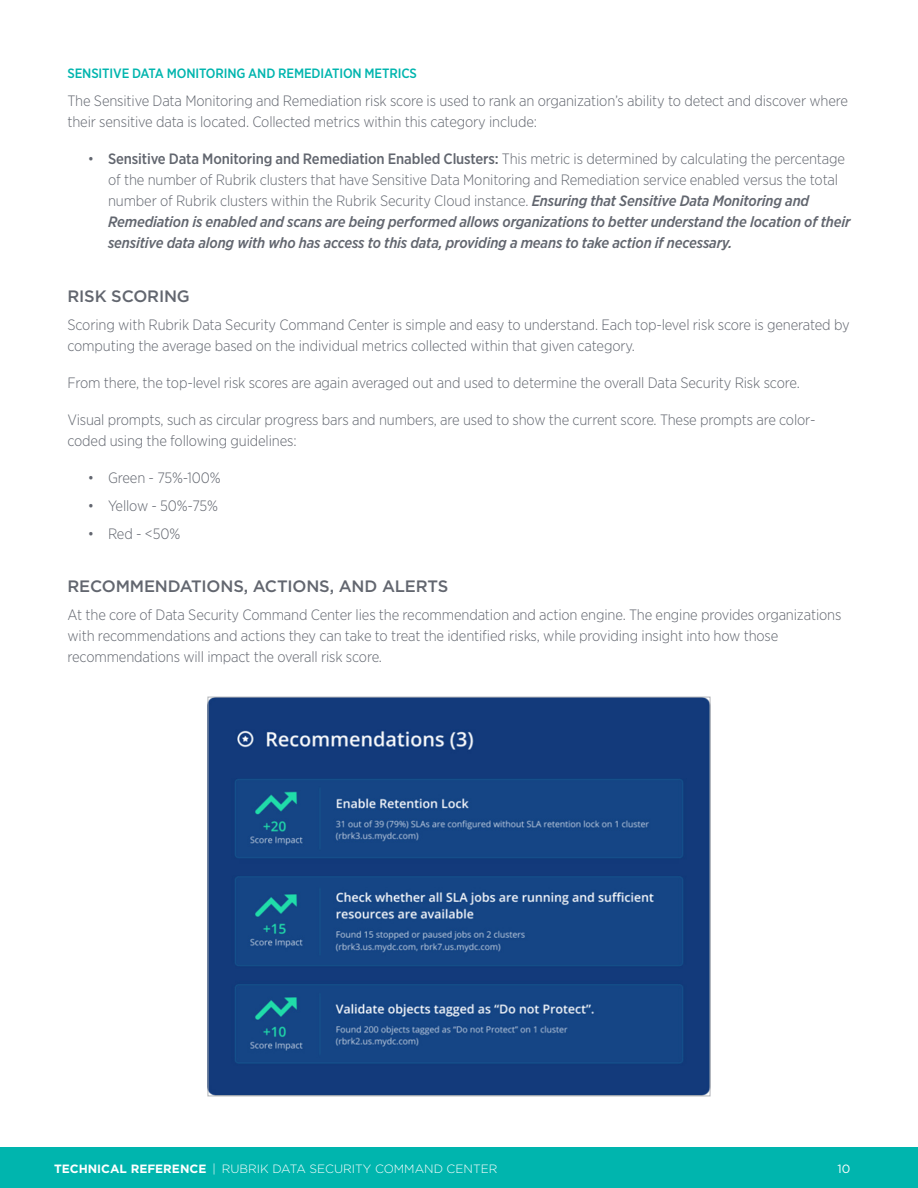
<style>
.page{position:relative;width:918px;height:1188px;background:#fff}
.page>*{position:absolute;margin:0;border:0;box-sizing:border-box;transform-origin:0 0}
.t1{font:500 16.5px "Gotham";letter-spacing:-.01em;color:#62666f}
.txt{font:300 15px/21px "Gotham Narrow";letter-spacing:-.01em;color:#62666f}
.t2{font:italic 500 15px/21px "Gotham Narrow";letter-spacing:-.01em;color:#62666f}
.t3{font:500 13.5px "Gotham Narrow";letter-spacing:-.01em;color:#00b5ae}
.t4{font:300 12px "Gotham";color:#fff}
.t5{font:12px "Gotham";color:#fff}
.s1{font-weight:300;font-style:normal}
.s2{font-style:normal}
.s3{font-weight:700}
</style>
<div class="page">
<div style="left:0;top:1148px;width:918px;height:40px;background:#00b5ae"></div>
<img style="left:210px;top:699px;width:498px;height:395px">
<h3 class="t3" style="left:68px;top:65px;width:351px">SENSITIVE DATA MONITORING AND REMEDIATION METRICS</h3>
<p class="txt" style="left:68px;top:90px;width:782px">The Sensitive Data Monitoring and Remediation risk score is used to rank an organization’s ability to detect and discover where their sensitive data is located. Collected metrics within this category include:</p>
<p class="t2" style="left:108px;top:148px;width:744px;text-indent:-20px"><span class="s1">•</span> <span class="s2">Sensitive Data Monitoring and Remediation Enabled Clusters:</span> <span class="s1">This metric is determined by calculating the percentage of the number of Rubrik clusters that have Sensitive Data Monitoring and Remediation service enabled versus the total number of Rubrik clusters within the Rubrik Security Cloud instance.</span> Ensuring that Sensitive Data Monitoring and Remediation is enabled and scans are being performed allows organizations to better understand the location of their sensitive data along with who has access to this data, providing a means to take action if necessary.</p>
<h2 class="t1" style="left:68px;top:285px;width:124px">RISK SCORING</h2>
<p class="txt" style="left:68px;top:313px;width:784px">Scoring with Rubrik Data Security Command Center is simple and easy to understand. Each top-level risk score is generated by computing the average based on the individual metrics collected within that given category.</p>
<p class="txt" style="left:68px;top:372px;width:734px">From there, the top-level risk scores are again averaged out and used to determine the overall Data Security Risk score.</p>
<p class="txt" style="left:68px;top:409px;width:750px">Visual prompts, such as circular progress bars and numbers, are used to show the current score. These prompts are color&shy;coded using the following guidelines:</p>
<p class="txt" style="left:88px;top:467px;width:134px">• Green - 75%-100%</p>
<p class="txt" style="left:88px;top:495px;width:132px">• Yellow - 50%-75%</p>
<p class="txt" style="left:88px;top:523px;width:94px">• Red - &lt;50%</p>
<h2 class="t1" style="left:68px;top:576px;width:382px">RECOMMENDATIONS, ACTIONS, AND ALERTS</h2>
<p class="txt" style="left:68px;top:604px;width:775px">At the core of Data Security Command Center lies the recommendation and action engine. The engine provides organizations with recommendations and actions they can take to treat the identified risks, while providing insight into how those recommendations will impact the overall risk score.</p>
<p class="t4" style="left:54px;top:1161px;width:441px"><span class="s3">TECHNICAL REFERENCE</span> | RUBRIK DATA SECURITY COMMAND CENTER</p>
<p class="t5" style="left:838px;top:1161px;width:14px">10</p>
</div>
